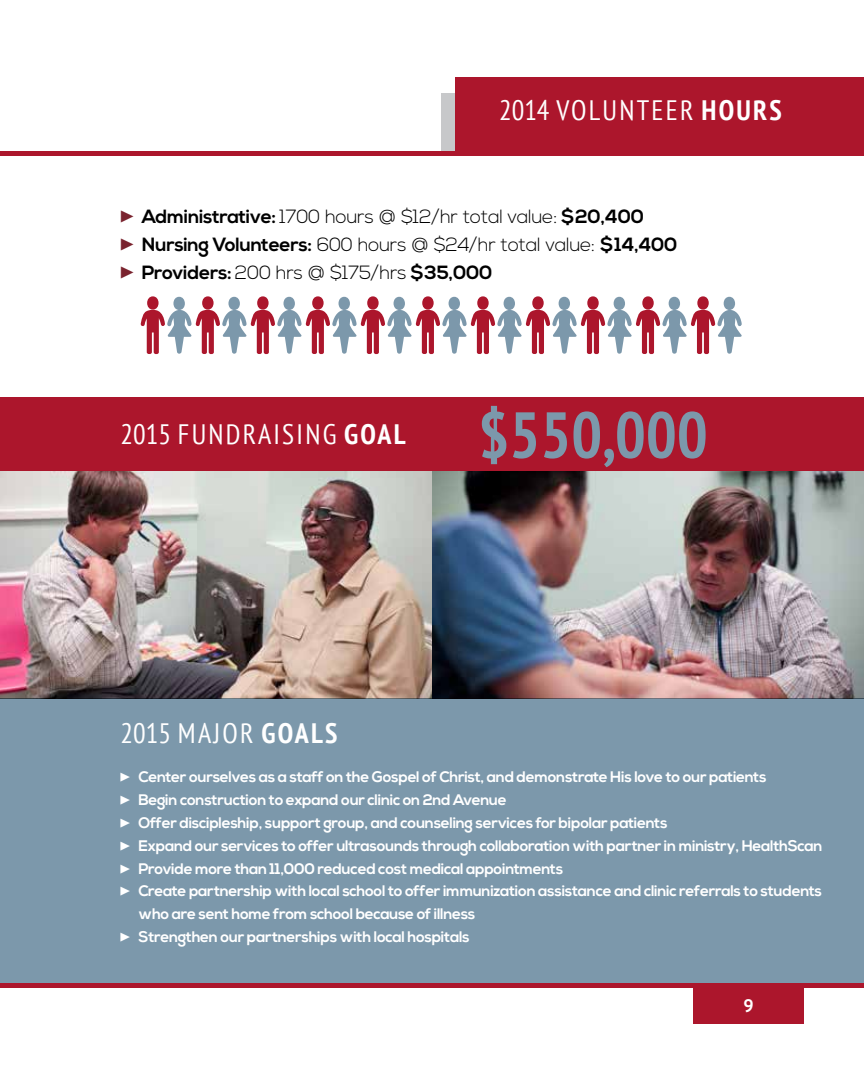
<style>
.page{position:relative;width:864px;height:1080px;background:#fff}
.page>*{position:absolute;margin:0;border:0;box-sizing:border-box;transform-origin:0 0}
.t1{font:700 condensed 64.8px "PT Sans";color:#7c98ab}
.t2{font:condensed 28.05px "PT Sans";letter-spacing:.08em;color:#fff}
.t3{font:300 19.2px/28px "Nexa";letter-spacing:-.015em;color:#000}
.t4{font:700 18px "PT Sans";color:#fff}
.t5{font:700 15.3px "Nexa";letter-spacing:-.02em;color:#fff}
.s1{font-weight:700}
.s2{font-family:"Minion Pro";font-weight:400;font-size:25.5px;color:#7a232e}
.s3{font-family:"Minion Pro";font-weight:400;font-size:19.2px}
</style>
<div class="page">
<div style="left:693px;top:988px;width:111px;height:35px;background:#ac162c"></div>
<img style="left:0;top:471px;width:864px;height:228px">
<div style="left:441px;top:93px;width:423px;height:58px;background:#c7c8ca"></div>
<div style="left:455px;top:77px;width:409px;height:74px;background:#ac162c"></div>
<div style="left:0;top:397px;width:864px;height:74px;background:#ac162c"></div>
<div style="left:0;top:151px;width:864px;height:5px;background:#ac162c"></div>
<div style="left:147px;top:296px;width:12px;height:14px;background:#ac162c;border-radius:50%"></div>
<div style="left:173px;top:297px;width:12px;height:13px;background:#7c98ab;border-radius:50%"></div>
<div style="left:202px;top:296px;width:12px;height:14px;background:#ac162c;border-radius:50%"></div>
<div style="left:228px;top:297px;width:12px;height:13px;background:#7c98ab;border-radius:50%"></div>
<div style="left:257px;top:296px;width:12px;height:14px;background:#ac162c;border-radius:50%"></div>
<div style="left:284px;top:297px;width:11px;height:13px;background:#7c98ab;border-radius:50%"></div>
<div style="left:312px;top:296px;width:12px;height:14px;background:#ac162c;border-radius:50%"></div>
<div style="left:339px;top:297px;width:11px;height:13px;background:#7c98ab;border-radius:50%"></div>
<div style="left:367px;top:296px;width:12px;height:14px;background:#ac162c;border-radius:50%"></div>
<div style="left:394px;top:297px;width:11px;height:13px;background:#7c98ab;border-radius:50%"></div>
<div style="left:422px;top:296px;width:12px;height:14px;background:#ac162c;border-radius:50%"></div>
<div style="left:449px;top:297px;width:11px;height:13px;background:#7c98ab;border-radius:50%"></div>
<div style="left:477px;top:296px;width:12px;height:14px;background:#ac162c;border-radius:50%"></div>
<div style="left:504px;top:297px;width:11px;height:13px;background:#7c98ab;border-radius:50%"></div>
<div style="left:532px;top:296px;width:12px;height:14px;background:#ac162c;border-radius:50%"></div>
<div style="left:559px;top:297px;width:11px;height:13px;background:#7c98ab;border-radius:50%"></div>
<div style="left:587px;top:296px;width:12px;height:14px;background:#ac162c;border-radius:50%"></div>
<div style="left:614px;top:297px;width:11px;height:13px;background:#7c98ab;border-radius:50%"></div>
<div style="left:642px;top:296px;width:12px;height:14px;background:#ac162c;border-radius:50%"></div>
<div style="left:669px;top:297px;width:11px;height:13px;background:#7c98ab;border-radius:50%"></div>
<div style="left:697px;top:296px;width:12px;height:14px;background:#ac162c;border-radius:50%"></div>
<div style="left:724px;top:297px;width:11px;height:13px;background:#7c98ab;border-radius:50%"></div>
<svg style="left:140px;top:309px;width:602px;height:46px"></svg>
<div style="left:0;top:699px;width:864px;height:285px;background:#7c98ab"></div>
<div style="left:0;top:983px;width:864px;height:5px;background:#ac162c"></div>
<h2 class="t2" style="left:499px;top:92px;width:284px">2014 VOLUNTEER <span class="s1">HOURS</span></h2>
<p class="t3" style="left:119px;top:203px;width:560px"><span class="s2">▶</span> <span class="s1">Administrative:</span> 1700 hours @ $12/hr total value: <span class="s1">$20,400<br></span><span class="s2">▶</span> <span class="s1">Nursing Volunteers:</span> 600 hours @ $24/hr total value: <span class="s1">$14,400 </span><span class="s2">▶</span> <span class="s1">Providers:</span> 200 hrs @ $175/hrs <span class="s1">$35,000</span></p>
<h2 class="t2" style="left:121px;top:416px;width:287px">2015 FUNDRAISING <span class="s1">GOAL</span></h2>
<h1 class="t1" style="left:478px;top:392px;width:231px">$550,000</h1>
<h2 class="t2" style="left:121px;top:716px;width:218px">2015 MAJOR <span class="s1">GOALS</span></h2>
<p class="t5" style="left:119px;top:768px;width:649px"><span class="s3">▶</span> Center ourselves as a staff on the Gospel of Christ, and demonstrate His love to our patients</p>
<p class="t5" style="left:119px;top:791px;width:389px"><span class="s3">▶</span> Begin construction to expand our clinic on 2nd Avenue</p>
<p class="t5" style="left:119px;top:814px;width:550px"><span class="s3">▶</span> Offer discipleship, support group, and counseling services for bipolar patients</p>
<p class="t5" style="left:119px;top:836px;width:705px"><span class="s3">▶</span> Expand our services to offer ultrasounds through collaboration with partner in ministry, HealthScan</p>
<p class="t5" style="left:119px;top:859px;width:446px"><span class="s3">▶</span> Provide more than 11,000 reduced cost medical appointments</p>
<p class="t5" style="left:119px;top:882px;width:704px"><span class="s3">▶</span> Create partnership with local school to offer immunization assistance and clinic referrals to students</p>
<p class="t5" style="left:138px;top:905px;width:339px">who are sent home from school because of illness</p>
<p class="t5" style="left:119px;top:928px;width:352px"><span class="s3">▶</span> Strengthen our partnerships with local hospitals</p>
<p class="t4" style="left:743px;top:994px;width:12px">9</p>
</div>
